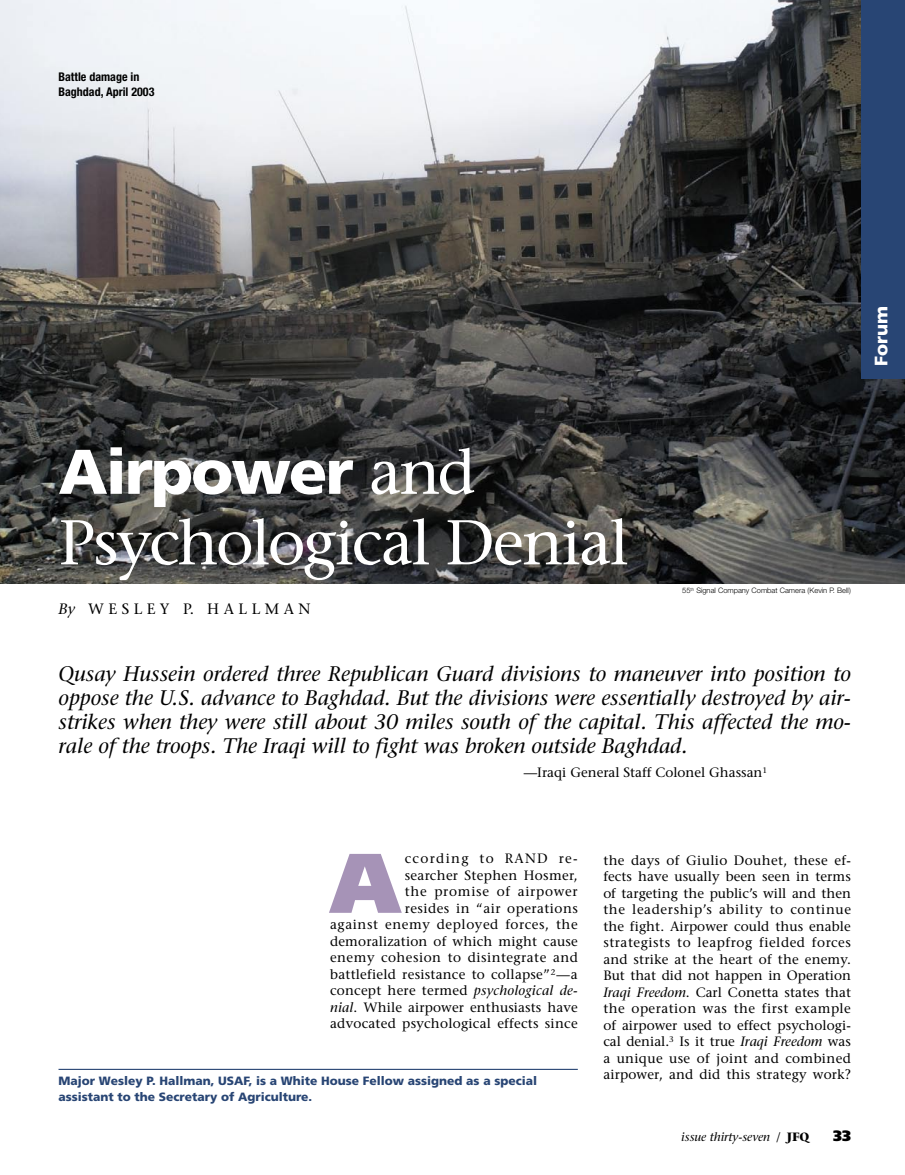
<style>
.page{position:relative;width:905px;height:1175px;background:#fff}
.page>*{position:absolute;margin:0;border:0;box-sizing:border-box;transform-origin:0 0}
.B_Txt_9_11DC{font:900 84.45px "Frutiger";color:#a693b7}
.t1{font:63px "Stone Serif";letter-spacing:-.03em;color:#fff}
.t2{font:900 63px "Frutiger";letter-spacing:-.03em;color:#fff}
.A_Txt_9_11{font:italic 21px/24px "Stone Serif";color:#000;text-align:justify}
.t3{font:900 18px "Frutiger";letter-spacing:.01em;color:#fff}
.t4{font:15px "Stone Serif";letter-spacing:.3em;color:#000}
.t5{font:900 15px "Frutiger";color:#000}
.B_Txt_9_11DC-2{font:13.5px/16.5px "Stone Serif";letter-spacing:.02em;color:#000;text-align:justify}
.A_Txt_9_11-2{font:13.5px "Stone Serif";color:#000}
.C_Bio_8_11{font:900 12px/16.5px "Frutiger";color:#284574}
.D_Caption_8_10{font:700 condensed 12px/15px "Helvetica Neue";color:#000}
.t6{font:italic 12px "Stone Serif";color:#000}
.E_PhotoCrdt_5{font:300 7.5px "Helvetica Neue";color:#000}
.s1{font-family:"Stone Serif";font-weight:400}
.s2{font-style:italic}
.s3{font-style:normal}
.s4{font-weight:700;font-style:normal}
</style>
<div class="page">
<img style="left:0;top:0;width:904px;height:583px">
<div style="left:861px;top:0;width:43px;height:378px;background:#284574"></div>
<hr style="left:58px;top:1068px;width:520px;height:2px;background:#284574">
<p class="D_Caption_8_10" style="left:58px;top:69px;width:97px">Battle damage in<br>Baghdad, April 2003</p>
<p class="t3" style="left:870px;top:366px;width:62px;rotate:-90deg">Forum</p>
<p class="t2" style="left:58px;top:434px;width:418px">Airpower <span class="s1">and</span></p>
<p class="t1" style="left:58px;top:504px;width:572px">Psychological Denial</p>
<p class="t4" style="left:58px;top:599px;width:253px"><span class="s2">By</span> WESLEY P. HALLMAN</p>
<p class="E_PhotoCrdt_5" style="left:682px;top:586px;width:170px">55<sup>th</sup> Signal Company Combat Camera (Kevin P. Bell)</p>
<p class="A_Txt_9_11" style="left:58px;top:662px;width:794px">Qusay Hussein ordered three Republican Guard divisions to maneuver into position to oppose the U.S. advance to Baghdad. But the divisions were essentially destroyed by air&shy;strikes when they were still about 30 miles south of the capital. This affected the mo&shy;rale of the troops. The Iraqi will to fight was broken outside Baghdad.</p>
<p class="A_Txt_9_11-2" style="left:523px;top:764px;width:245px">—Iraqi General Staff Colonel Ghassan<sup>1</sup></p>
<p class="B_Txt_9_11DC" style="left:330px;top:831px;width:72px">A</p>
<p class="B_Txt_9_11DC-2" style="left:330px;top:850px;width:249px;text-align:right">ccording to RAND re-<br>searcher Stephen Hosmer,<br>the promise of airpower<br>resides in “air operations<br>against enemy deployed forces, the demoralization of which might cause enemy cohesion to disintegrate and battlefield resistance to collapse”<sup>2</sup>—a concept here termed <span class="s2">psychological de&shy;nial</span>. While airpower enthusiasts have advocated psychological effects since</p>
<p class="C_Bio_8_11" style="left:58px;top:1072px;width:480px">Major Wesley P. Hallman, USAF, is a White House Fellow assigned as a special assistant to the Secretary of Agriculture.</p>
<p class="B_Txt_9_11DC-2" style="left:603px;top:851px;width:249px">the days of Giulio Douhet, these ef&shy;fects have usually been seen in terms of targeting the public’s will and then the leadership’s ability to continue the fight. Airpower could thus enable strategists to leapfrog fielded forces and strike at the heart of the enemy.<br>But that did not happen in Operation <span class="s2">Iraqi Freedom</span>. Carl Conetta states that the operation was the first example of airpower used to effect psychologi&shy;cal denial.<sup>3</sup> Is it true <span class="s2">Iraqi Freedom</span> was a unique use of joint and combined airpower, and did this strategy work?</p>
<p class="t6" style="left:681px;top:1130px;width:129px">issue thirty-seven <span class="s3">/</span> <span class="s4">JFQ</span></p>
<p class="t5" style="left:833px;top:1127px;width:19px">33</p>
</div>
